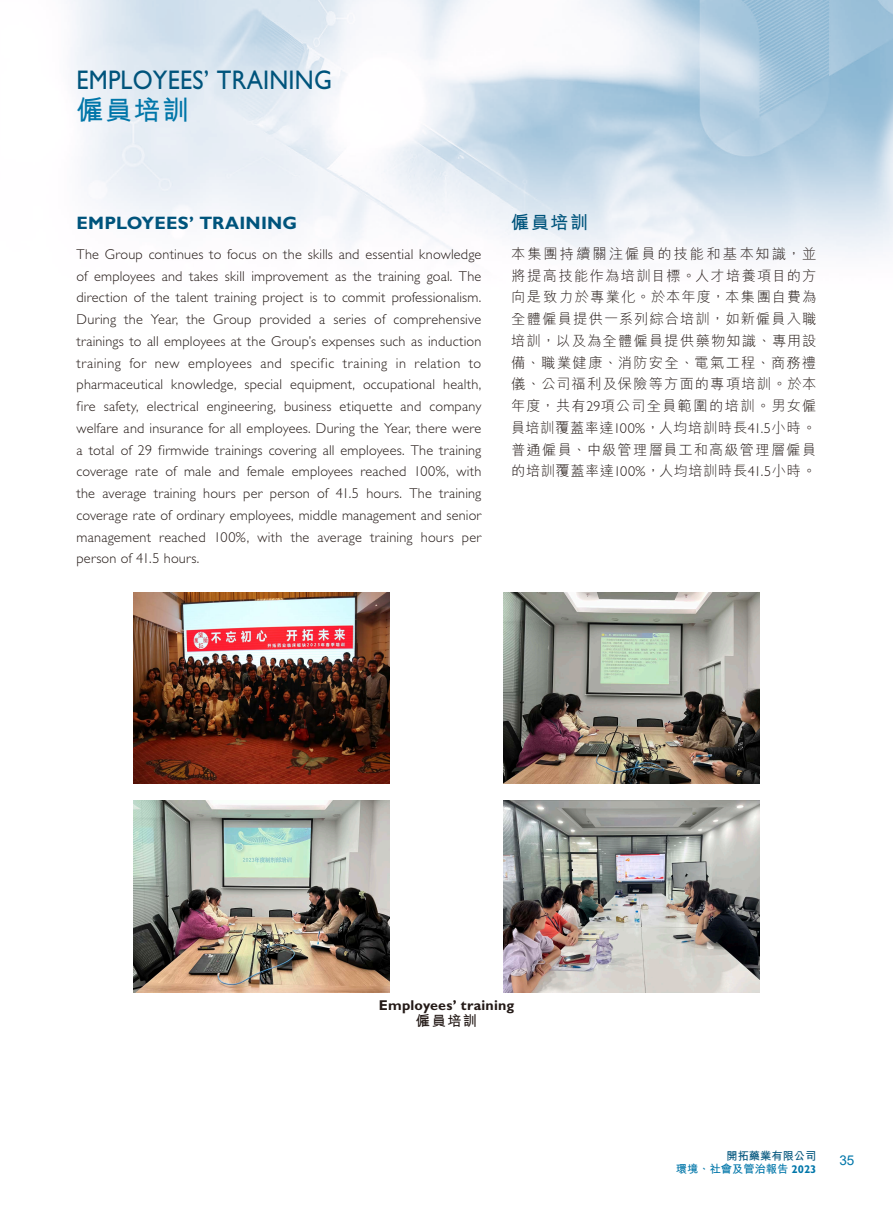
<style>
.page{position:relative;width:893px;height:1212px;background:#fff}
.page>*{position:absolute;margin:0;border:0;box-sizing:border-box;transform-origin:0 0}
.t1{font:27px "Gill Sans Std";letter-spacing:.01em;color:#00547c;scale:.9 1}
.t2{font:700 27px "M Hei HK";color:#0076a9}
.t3{font:700 18px "Gill Sans Std";letter-spacing:.01em;color:#00547c}
.t4{font:700 18px "M Hei HK";color:#00547c}
.t5{font:300 14.25px/21.8px "Gill Sans Std";letter-spacing:.015em;color:#231916;text-align:justify}
.t6{font:300 14.25px/21.8px "M Hei HK";letter-spacing:.05em;color:#231916;text-align:justify}
.t7{font:700 14.25px "Gill Sans Std";letter-spacing:.015em;color:#231916}
.t8{font:700 14.25px "M Hei HK";color:#231916}
.t9{font:13.5px "Arial";color:#0076a9}
.t10{font:700 11.25px/13.5px "M Hei HK";color:#0076a9;text-align:right}
.s1{font-family:"Gill Sans Std"}
.s2{color:#00547c}
</style>
<div class="page">
<img style="left:71px;top:0;width:822px;height:993px">
<img style="left:134px;top:592px;width:255px;height:192px">
<img style="left:504px;top:592px;width:255px;height:192px">
<img style="left:134px;top:801px;width:255px;height:191px">
<img style="left:504px;top:801px;width:255px;height:191px">
<h1 class="t1" style="left:77px;top:64px;width:285px">EMPLOYEES’ TRAINING</h1>
<h1 class="t2" style="left:77px;top:91px;width:114px">僱員培訓</h1>
<p class="t3" style="left:77px;top:212px;width:222px">EMPLOYEES’ TRAINING</p>
<p class="t5" style="left:77px;top:243px;width:406px">The Group continues to focus on the skills and essential knowledge of employees and takes skill improvement as the training goal. The direction of the talent training project is to commit professionalism.<br>During the Year, the Group provided a series of comprehensive trainings to all employees at the Group’s expenses such as induction training for new employees and specific training in relation to pharmaceutical knowledge, special equipment, occupational health, fire safety, electrical engineering, business etiquette and company welfare and insurance for all employees. During the Year, there were a total of 29 firmwide trainings covering all employees. The training coverage rate of male and female employees reached 100%, with the average training hours per person of 41.5 hours. The training coverage rate of ordinary employees, middle management and senior management reached 100%, with the average training hours per person of 41.5 hours.</p>
<p class="t4" style="left:511px;top:209px;width:79px">僱員培訓</p>
<p class="t6" style="left:511px;top:243px;width:307px">本集團持續關注僱員的技能和基本知識，並將提高技能作為培訓目標。人才培養項目的方向是致力於專業化。於本年度，本集團自費為全體僱員提供一系列綜合培訓，如新僱員入職培訓，以及為全體僱員提供藥物知識、專用設備、職業健康、消防安全、電氣工程、商務禮儀、公司福利及保險等方面的專項培訓。於本年度，共有<span class="s1">29</span>項公司全員範圍的培訓。男女僱員培訓覆蓋率達<span class="s1">100%</span>，人均培訓時長<span class="s1">41.5</span>小時。普通僱員、中級管理層員工和高級管理層僱員的培訓覆蓋率達<span class="s1">100%</span>，人均培訓時長<span class="s1">41.5</span>小時。</p>
<p class="t7" style="left:379px;top:997px;width:137px">Employees’ training</p>
<p class="t8" style="left:416px;top:1010px;width:63px">僱員培訓</p>
<p class="t10" style="left:676px;top:1148px;width:142px"><span class="s2">開拓藥業有限公司<br></span>環境、社會及管治報告 <span class="s1">2023</span></p>
<p class="t9" style="left:839px;top:1150px;width:17px">35</p>
</div>
